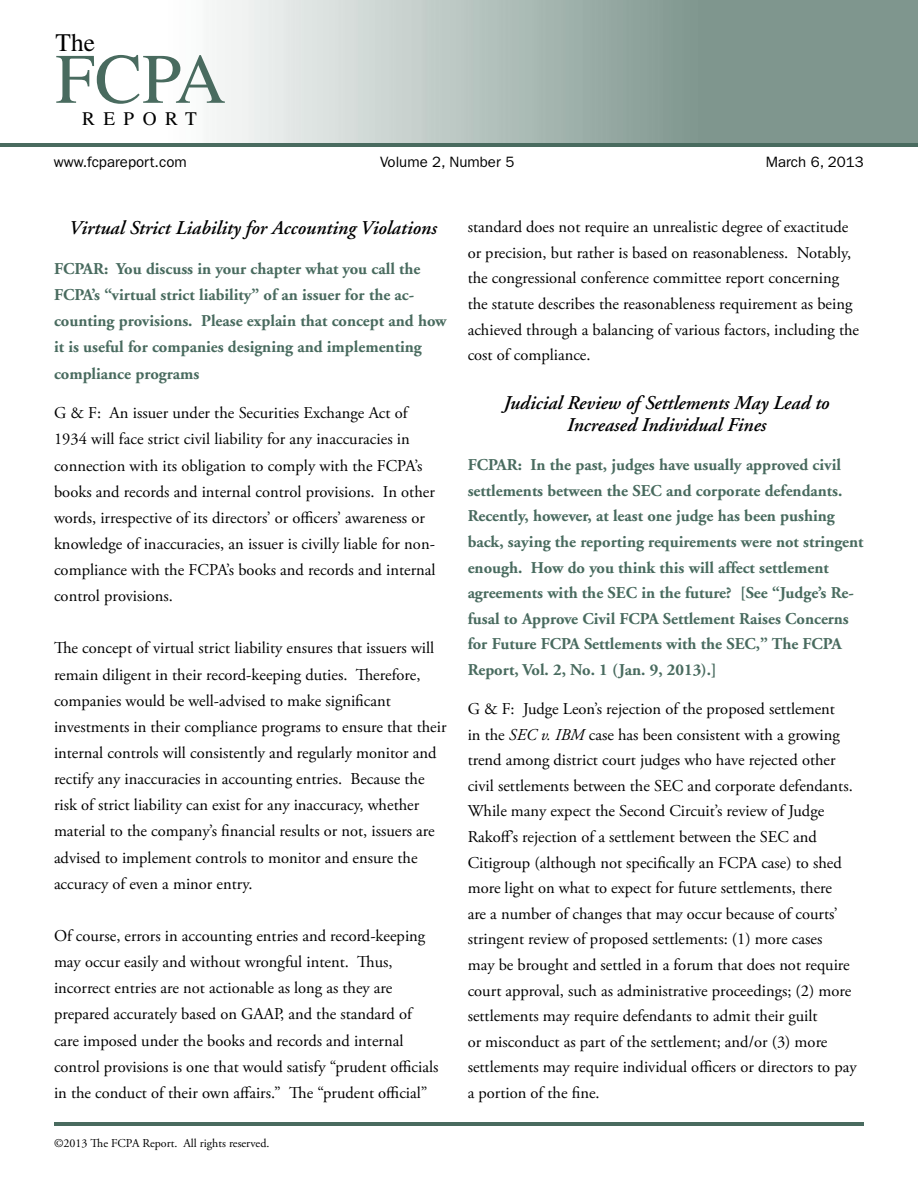
<style>
.page{position:relative;width:918px;height:1188px;background:#fff}
.page>*{position:absolute;margin:0;border:0;box-sizing:border-box;transform-origin:0 0}
.t1{font:70.8px "Times";color:#496b5f}
.t2{font:25.35px "Times";color:#000}
.t3{font:italic 600 19.5px/22.6px "Adobe Garamond";color:#000;text-align:center}
.t4{font:19.2px "Times";letter-spacing:.44em;color:#000}
.t5{font:16.5px/26.1px "Adobe Garamond Pro";color:#000}
.t6{font:700 16.5px/25.7px "Adobe Garamond";color:#496b5f}
.t7{font:15px "Franklin Gothic";color:#000}
.t8{font:12px "Adobe Garamond Pro";color:#000}
.s1{font-style:italic}
</style>
<div class="page">
<hr style="left:54px;top:1122px;width:809px;height:4px;background:#496b5f">
<hr style="left:0;top:143px;width:918px;height:4px;background:#496b5f">
<h2 class="t2" style="left:56px;top:28px;width:41px">The</h2>
<h1 class="t1" style="left:55px;top:39px;width:172px">FCPA</h1>
<p class="t4" style="left:82px;top:108px;width:116px">REPORT</p>
<p class="t7" style="left:54px;top:153px;width:134px">www.fcpareport.com</p>
<p class="t7" style="left:380px;top:153px;width:136px">Volume 2, Number 5</p>
<p class="t7" style="left:766px;top:153px;width:100px">March 6, 2013</p>
<p class="t3" style="left:68px;top:217px;width:369px">Virtual Strict Liability for Accounting Violations</p>
<p class="t6" style="left:54px;top:256px;width:394px;line-height:26.1px">FCPAR: You discuss in your chapter what you call the FCPA’s “virtual strict liability” of an issuer for the ac&shy;counting provisions. Please explain that concept and how it is useful for companies designing and implementing compliance programs</p>
<p class="t5" style="left:54px;top:401px;width:383px">G &amp; F: An issuer under the Securities Exchange Act of 1934 will face strict civil liability for any inaccuracies in connection with its obligation to comply with the FCPA’s books and records and internal control provisions. In other words, irrespective of its directors’ or officers’ awareness or knowledge of inaccuracies, an issuer is civilly liable for non&shy;compliance with the FCPA’s books and records and internal control provisions.</p>
<p class="t5" style="left:54px;top:636px;width:394px">The concept of virtual strict liability ensures that issuers will remain diligent in their record-keeping duties. Therefore, companies would be well-advised to make significant investments in their compliance programs to ensure that their internal controls will consistently and regularly monitor and rectify any inaccuracies in accounting entries. Because the risk of strict liability can exist for any inaccuracy, whether material to the company’s financial results or not, issuers are advised to implement controls to monitor and ensure the accuracy of even a minor entry.</p>
<p class="t5" style="left:54px;top:923px;width:386px">Of course, errors in accounting entries and record-keeping may occur easily and without wrongful intent. Thus, incorrect entries are not actionable as long as they are prepared accurately based on GAAP, and the standard of care imposed under the books and records and internal control provisions is one that would satisfy “prudent officials in the conduct of their own affairs.” The “prudent official”</p>
<p class="t8" style="left:54px;top:1136px;width:217px">©2013 The FCPA Report. All rights reserved.</p>
<p class="t5" style="left:468px;top:215px;width:393px;line-height:25.7px">standard does not require an unrealistic degree of exactitude or precision, but rather is based on reasonableness. Notably, the congressional conference committee report concerning the statute describes the reasonableness requirement as being achieved through a balancing of various factors, including the cost of compliance.</p>
<p class="t3" style="left:503px;top:392px;width:327px">Judicial Review of Settlements May Lead to<br>Increased Individual Fines</p>
<p class="t6" style="left:468px;top:453px;width:397px">FCPAR: In the past, judges have usually approved civil settlements between the SEC and corporate defendants.<br>Recently, however, at least one judge has been pushing back, saying the reporting requirements were not stringent enough. How do you think this will affect settlement agreements with the SEC in the future? [See “Judge’s Re&shy;fusal to Approve Civil FCPA Settlement Raises Concerns for Future FCPA Settlements with the SEC,” The FCPA Report, Vol. 2, No. 1 (Jan. 9, 2013).]</p>
<p class="t5" style="left:468px;top:697px;width:390px;line-height:25.7px">G &amp; F: Judge Leon’s rejection of the proposed settlement<br>in the <span class="s1">SEC v. IBM</span> case has been consistent with a growing trend among district court judges who have rejected other civil settlements between the SEC and corporate defendants.<br>While many expect the Second Circuit’s review of Judge Rakoff’s rejection of a settlement between the SEC and Citigroup (although not specifically an FCPA case) to shed more light on what to expect for future settlements, there<br>are a number of changes that may occur because of courts’ stringent review of proposed settlements: (1) more cases<br>may be brought and settled in a forum that does not require court approval, such as administrative proceedings; (2) more settlements may require defendants to admit their guilt<br>or misconduct as part of the settlement; and/or (3) more settlements may require individual officers or directors to pay a portion of the fine.</p>
</div>
